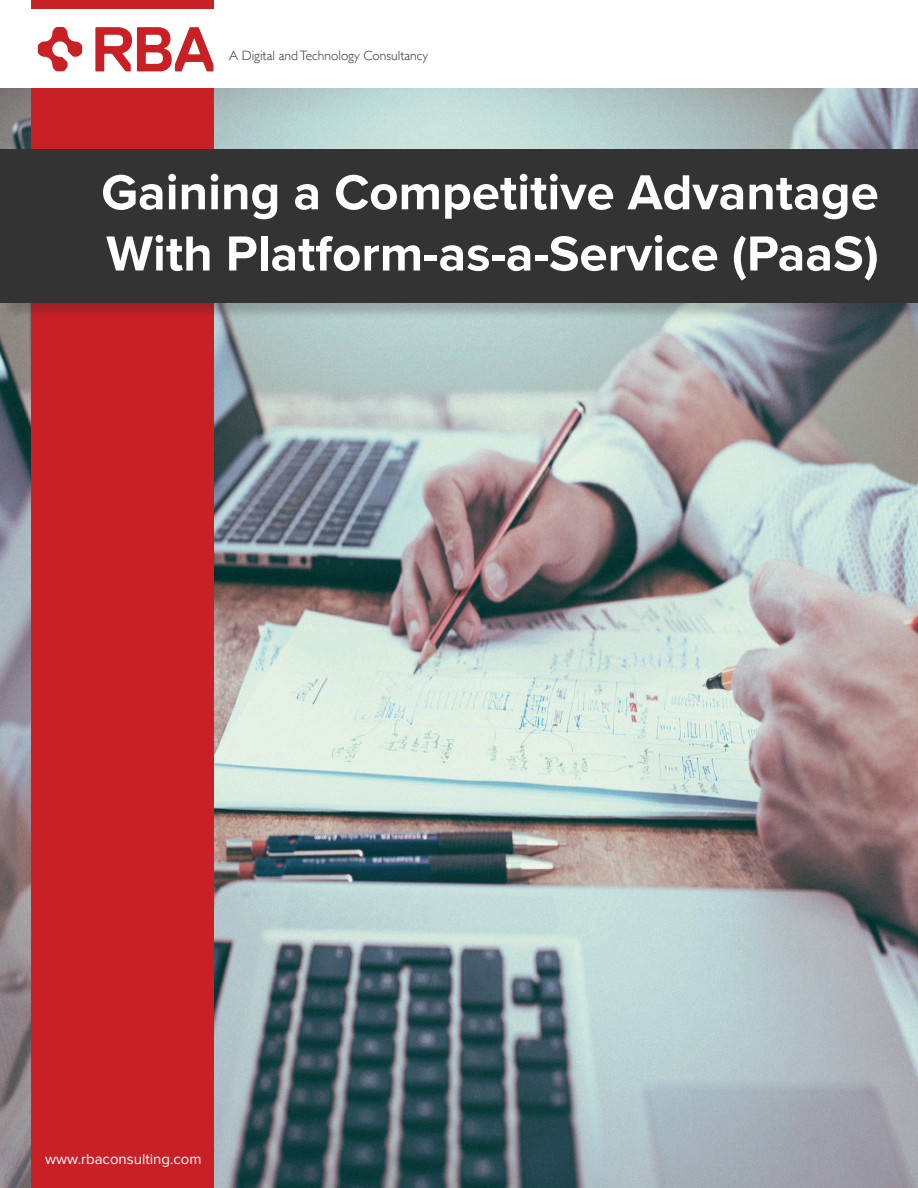
<style>
.page{position:relative;width:918px;height:1188px;background:#fff}
.page>*{position:absolute;margin:0;border:0;box-sizing:border-box;transform-origin:0 0}
.Headline{font:700 51px/61.2px "Proxima Nova";color:#fff}
.t1{font:15px "Proxima Nova";color:#fff}
.t2{font:300 13.5px "Gill Sans";color:#323332}
</style>
<div class="page">
<img style="left:0;top:89px;width:918px;height:1099px">
<svg style="left:38px;top:27px;width:175px;height:44px"></svg>
<div style="left:31px;top:0;width:182px;height:9px;background:#c92026"></div>
<div style="left:31px;top:89px;width:182px;height:1099px;background:#c92026"></div>
<div style="left:1px;top:150px;width:917px;height:170px;background:#231f20;opacity:.23"></div>
<div style="left:0;top:149px;width:918px;height:153px;background:#323332"></div>
<p class="t2" style="left:229px;top:45px;width:201px">A Digital and Technology Consultancy</p>
<p class="Headline" style="left:101px;top:164px;width:779px">Gaining a Competitive Advantage<br>With Platform-as-a-Service (PaaS)</p>
<p class="t1" style="left:45px;top:1150px;width:158px">www.rbaconsulting.com</p>
</div>
